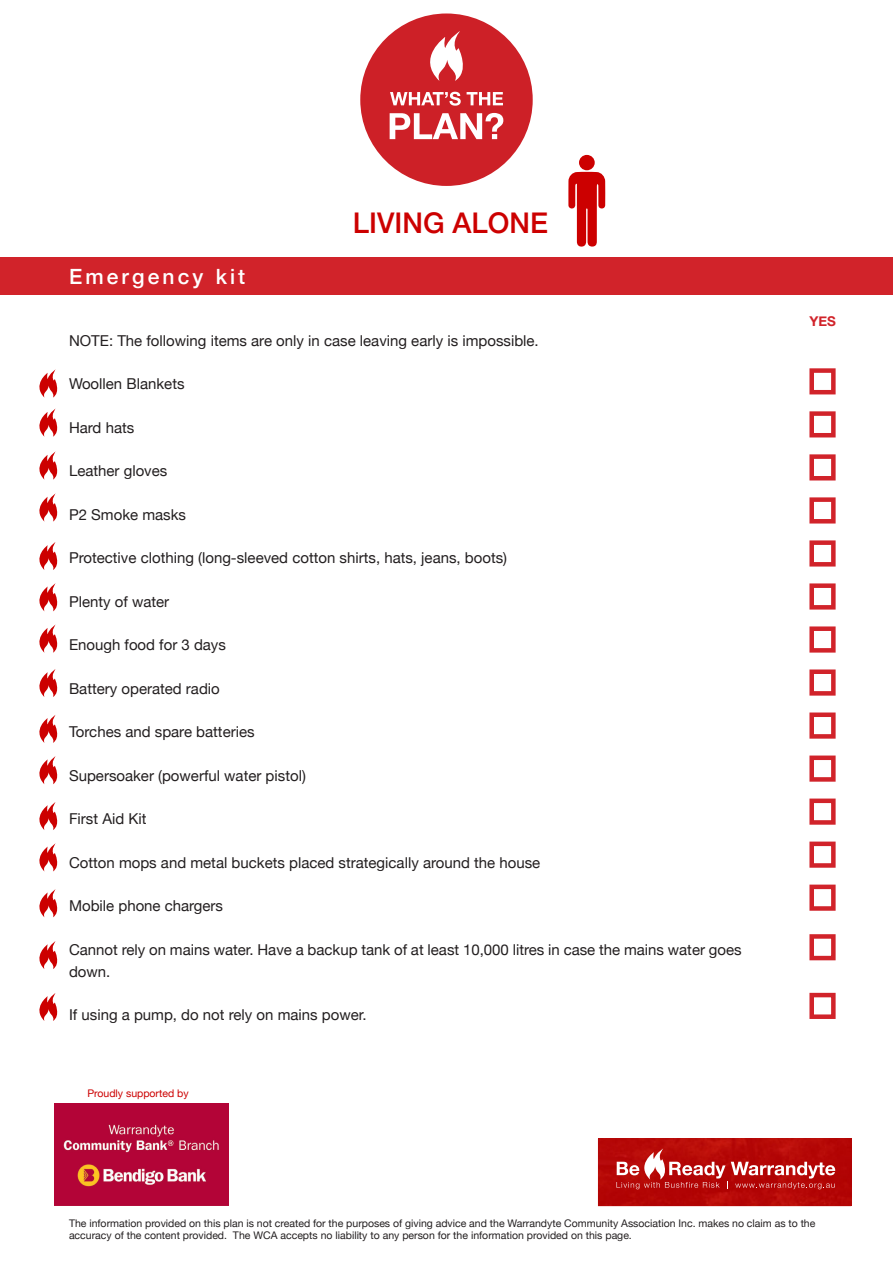
<style>
.page{position:relative;width:893px;height:1263px;background:#fff}
.page>*{position:absolute;margin:0;border:0;box-sizing:border-box;transform-origin:0 0}
.t1{font:500 28.5px "Helvetica Neue";color:#c00}
.t2{font:500 21px "Helvetica Neue";letter-spacing:.15em;color:#fff}
.t3{font:15px/21.8px "Helvetica Neue";color:#231f20}
.t4{font:700 13.5px "Helvetica Neue";color:#d1232a}
.t5{font:10.5px/12.6px "Helvetica Neue";color:#231f20}
.t6{font:10.5px "Helvetica Neue";color:#c00}
</style>
<div class="page">
<div style="left:1px;top:257px;width:892px;height:38px;background:#d1232a"></div>
<div style="left:360px;top:14px;width:173px;height:172px;background:#cd2027;border-radius:50%"></div>
<svg style="left:390px;top:92px;width:71px;height:14px"></svg>
<svg style="left:467px;top:92px;width:36px;height:13px"></svg>
<svg style="left:430px;top:31px;width:33px;height:50px"></svg>
<svg style="left:390px;top:113px;width:113px;height:26px"></svg>
<img style="left:54px;top:1103px;width:174px;height:102px">
<svg style="left:598px;top:1138px;width:253px;height:68px;background:#bc1f1e"></svg>
<svg style="left:39px;top:369px;width:19px;height:29px"></svg>
<svg style="left:39px;top:408px;width:19px;height:29px"></svg>
<svg style="left:39px;top:451px;width:19px;height:29px"></svg>
<svg style="left:39px;top:493px;width:19px;height:29px"></svg>
<svg style="left:39px;top:542px;width:19px;height:28px"></svg>
<svg style="left:39px;top:583px;width:19px;height:28px"></svg>
<svg style="left:39px;top:624px;width:19px;height:29px"></svg>
<svg style="left:39px;top:669px;width:19px;height:28px"></svg>
<svg style="left:39px;top:715px;width:19px;height:28px"></svg>
<svg style="left:39px;top:756px;width:19px;height:28px"></svg>
<svg style="left:39px;top:802px;width:19px;height:28px"></svg>
<svg style="left:39px;top:843px;width:19px;height:28px"></svg>
<svg style="left:39px;top:889px;width:19px;height:28px"></svg>
<svg style="left:39px;top:941px;width:19px;height:28px"></svg>
<svg style="left:39px;top:993px;width:19px;height:28px"></svg>
<div style="left:809px;top:368px;width:27px;height:26px;border:4px solid #d1232a"></div>
<div style="left:809px;top:411px;width:27px;height:26px;border:4px solid #d1232a"></div>
<div style="left:809px;top:454px;width:27px;height:26px;border:4px solid #d1232a"></div>
<div style="left:809px;top:497px;width:27px;height:26px;border:4px solid #d1232a"></div>
<div style="left:809px;top:540px;width:27px;height:26px;border:4px solid #d1232a"></div>
<div style="left:809px;top:583px;width:27px;height:27px;border:4px solid #d1232a"></div>
<div style="left:809px;top:626px;width:27px;height:27px;border:4px solid #d1232a"></div>
<div style="left:809px;top:669px;width:27px;height:27px;border:4px solid #d1232a"></div>
<div style="left:809px;top:712px;width:27px;height:27px;border:4px solid #d1232a"></div>
<div style="left:809px;top:755px;width:27px;height:27px;border:4px solid #d1232a"></div>
<div style="left:809px;top:798px;width:27px;height:27px;border:4px solid #d1232a"></div>
<div style="left:809px;top:841px;width:27px;height:27px;border:4px solid #d1232a"></div>
<div style="left:809px;top:884px;width:27px;height:27px;border:4px solid #d1232a"></div>
<div style="left:809px;top:934px;width:27px;height:26px;border:4px solid #d1232a"></div>
<div style="left:809px;top:993px;width:27px;height:26px;border:4px solid #d1232a"></div>
<svg style="left:568px;top:172px;width:37px;height:75px"></svg>
<div style="left:579px;top:155px;width:16px;height:15px;background:#c00;border-radius:50%"></div>
<h2 class="t2" style="left:69px;top:264px;width:178px">Emergency kit</h2>
<h1 class="t1" style="left:353px;top:205px;width:197px">LIVING ALONE</h1>
<p class="t3" style="left:69px;top:329px;width:471px">NOTE: The following items are only in case leaving early is impossible.</p>
<p class="t3" style="left:69px;top:373px;width:117px">Woollen Blankets</p>
<p class="t3" style="left:69px;top:416px;width:67px">Hard hats</p>
<p class="t3" style="left:69px;top:460px;width:100px">Leather gloves</p>
<p class="t3" style="left:69px;top:503px;width:119px">P2 Smoke masks</p>
<p class="t3" style="left:69px;top:547px;width:440px">Protective clothing (long-sleeved cotton shirts, hats, jeans, boots)</p>
<p class="t3" style="left:69px;top:590px;width:102px">Plenty of water</p>
<p class="t3" style="left:69px;top:634px;width:158px">Enough food for 3 days</p>
<p class="t3" style="left:69px;top:677px;width:152px">Battery operated radio</p>
<p class="t3" style="left:69px;top:721px;width:187px">Torches and spare batteries</p>
<p class="t3" style="left:69px;top:764px;width:238px">Supersoaker (powerful water pistol)</p>
<p class="t3" style="left:69px;top:808px;width:79px">First Aid Kit</p>
<p class="t3" style="left:69px;top:851px;width:473px">Cotton mops and metal buckets placed strategically around the house</p>
<p class="t3" style="left:69px;top:895px;width:156px">Mobile phone chargers</p>
<p class="t3" style="left:69px;top:938px;width:674px">Cannot rely on mains water. Have a backup tank of at least 10,000 litres in case the mains water goes down.</p>
<p class="t3" style="left:69px;top:1004px;width:299px">If using a pump, do not rely on mains power.</p>
<p class="t6" style="left:87px;top:1087px;width:103px">Proudly supported by</p>
<p class="t4" style="left:809px;top:313px;width:28px">YES</p>
<p class="t5" style="left:69px;top:1216px;width:748px">The information provided on this plan is not created for the purposes of giving advice and the Warrandyte Community Association Inc. makes no claim as to the accuracy of the content provided. The WCA accepts no liability to any person for the information provided on this page.</p>
</div>
